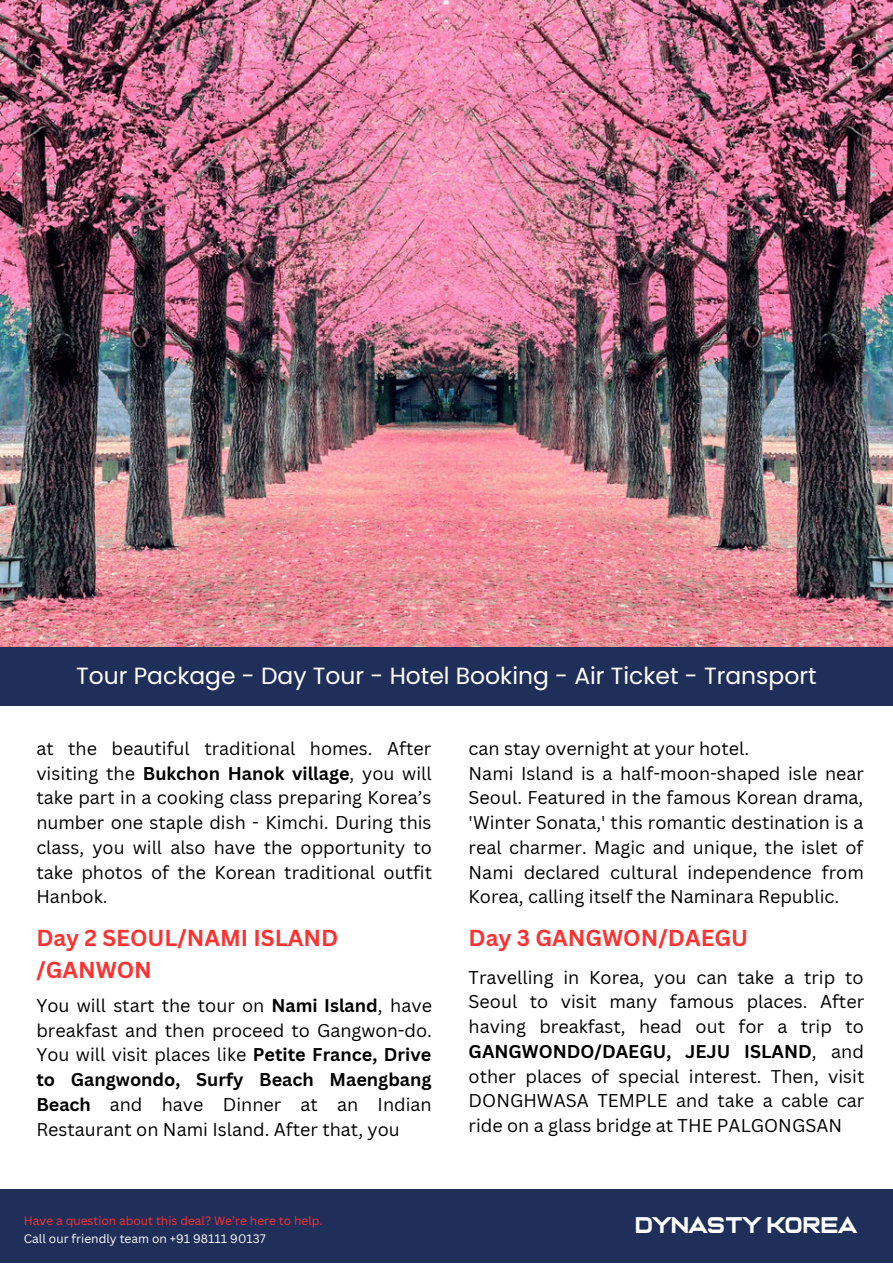
<style>
.page{position:relative;width:893px;height:1264px;background:#fff}
.page>*{position:absolute;margin:0;border:0;box-sizing:border-box;transform-origin:0 0}
.t1{font:23.4px "Poppins";color:#fff}
.t2{font:23.1px "Casanova Scotia";color:#fff}
.t3{font:700 22.5px/31.5px "Canva Sans";color:#ff3131}
.t4{font:18px/24.8px "Canva Sans";color:#000;text-align:justify}
.t5{font:12px "Canva Sans";color:#ff3131}
.t6{font:12px "Canva Sans";color:#fff}
.s1{font-weight:700}
</style>
<div class="page">
<img style="left:0;top:0;width:892px;height:647px">
<div style="left:0;top:647px;width:892px;height:59px;background:#202f59"></div>
<div style="left:0;top:1189px;width:892px;height:73px;background:#202f59"></div>
<p class="t1" style="left:76px;top:662px;width:742px">Tour Package - Day Tour - Hotel Booking - Air Ticket - Transport</p>
<p class="t4" style="left:36px;top:736px;width:397px">at the beautiful traditional homes. After visiting the <span class="s1">Bukchon Hanok village</span>, you will take part in a cooking class preparing Korea’s number one staple dish - Kimchi. During this class, you will also have the opportunity to take photos of the Korean traditional outfit Hanbok.</p>
<p class="t4" style="left:468px;top:736px;width:397px;text-align:left">can stay overnight at your hotel.<br>Nami Island is a half-moon-shaped isle near Seoul. Featured in the famous Korean drama, 'Winter Sonata,' this romantic destination is a real charmer. Magic and unique, the islet of Nami declared cultural independence from Korea, calling itself the Naminara Republic.</p>
<p class="t3" style="left:36px;top:922px;width:303px">Day 2 SEOUL/NAMI ISLAND /GANWON</p>
<p class="t3" style="left:468px;top:922px;width:281px">Day 3 GANGWON/DAEGU</p>
<p class="t4" style="left:468px;top:964px;width:397px">Travelling in Korea, you can take a trip to Seoul to visit many famous places. After having breakfast, head out for a trip to <span class="s1">GANGWONDO/DAEGU, JEJU ISLAND</span>, and other places of special interest. Then, visit DONGHWASA TEMPLE and take a cable car ride on a glass bridge at THE PALGONGSAN</p>
<p class="t4" style="left:36px;top:993px;width:397px">You will start the tour on <span class="s1">Nami Island</span>, have breakfast and then proceed to Gangwon-do.<br>You will visit places like <span class="s1">Petite France, Drive to Gangwondo, Surfy Beach Maengbang Beach</span> and have Dinner at an Indian Restaurant on Nami Island. After that, you</p>
<p class="t5" style="left:24px;top:1213px;width:300px">Have a question about this deal? We’re here to help.</p>
<p class="t2" style="left:636px;top:1215px;width:223px">DYNASTY KOREA</p>
<p class="t6" style="left:24px;top:1231px;width:243px">Call our friendly team on +91 98111 90137</p>
</div>
